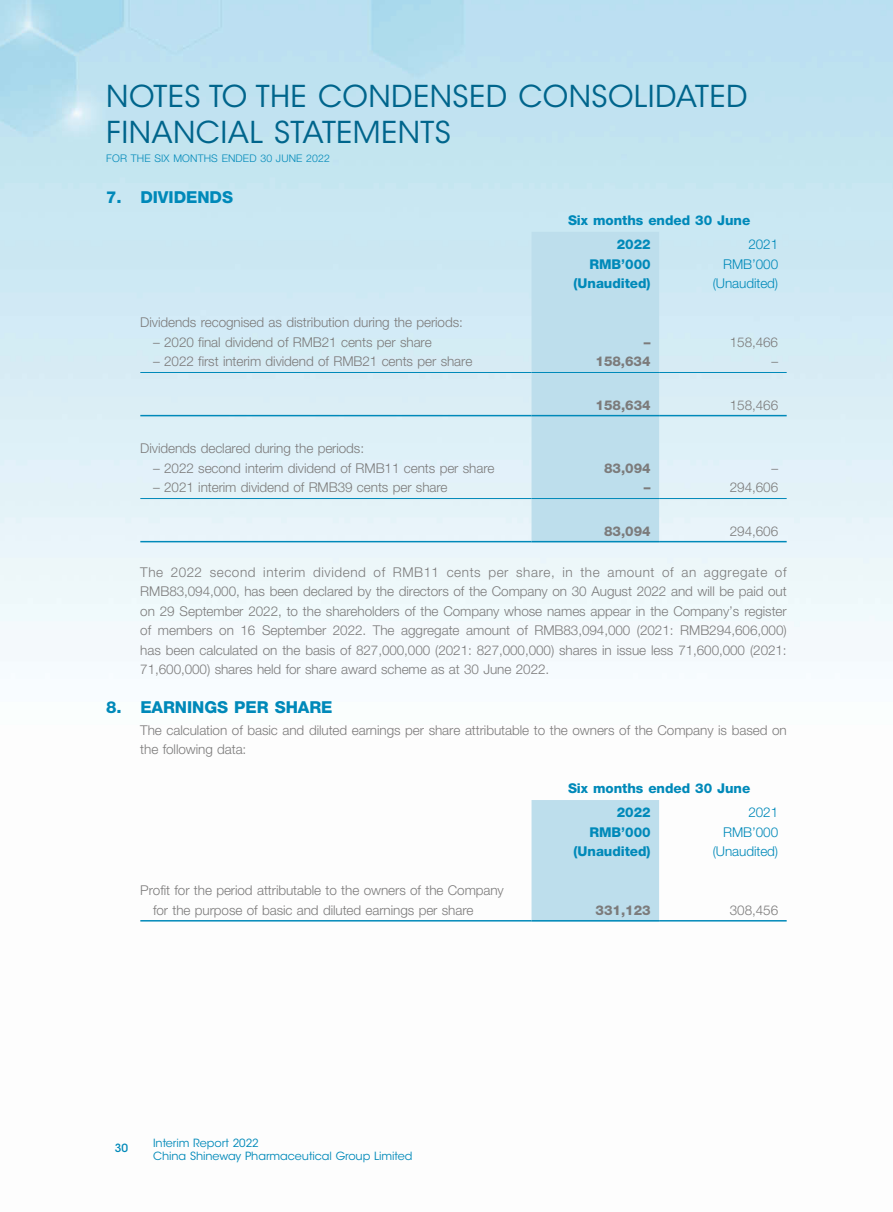
<style>
.page{position:relative;width:893px;height:1212px;background:#fff}
.page>*{position:absolute;margin:0;border:0;box-sizing:border-box;transform-origin:0 0}
.t1{font:30px/36px "ITC Avant Garde Std";letter-spacing:.015em;color:#00658c}
.t2{font:800 16.5px "Helvetica Neue LT Std";letter-spacing:-.005em;color:#0089b9}
.t3{font:300 13.5px/19.5px "Helvetica Neue LT Std";letter-spacing:-.005em;color:#7c7b7b}
.t4{font:800 13.5px/23.7px "Helvetica Neue LT Std";letter-spacing:-.005em;color:#0089b9}
.t5{font:300 13.5px "Helvetica Neue LT Std";letter-spacing:-.005em;color:#0089b9}
.t6{font:800 13.5px "Helvetica Neue LT Std";letter-spacing:-.005em;color:#7c7b7b}
.t7{font:11.25px/13.4px "ITC Avant Garde Std";letter-spacing:-.005em;color:#0089b9}
.t8{font:500 11.25px "ITC Avant Garde Std";color:#0089b9}
.t9{font:300 10.5px "Helvetica Neue LT Std";letter-spacing:.015em;color:#0089b9}
</style>
<div class="page">
<img style="left:0;top:0;width:893px;height:922px">
<div style="left:531px;top:232px;width:128px;height:309px;background:#bddeec"></div>
<hr style="left:140px;top:372px;width:391px;height:1px;background:#0089b9">
<hr style="left:531px;top:372px;width:128px;height:1px;background:#0089b9">
<hr style="left:659px;top:372px;width:128px;height:1px;background:#0089b9">
<hr style="left:140px;top:415px;width:391px;height:1px;background:#0089b9">
<hr style="left:531px;top:415px;width:128px;height:1px;background:#0089b9">
<hr style="left:659px;top:415px;width:128px;height:1px;background:#0089b9">
<hr style="left:140px;top:498px;width:391px;height:1px;background:#0089b9">
<hr style="left:531px;top:498px;width:128px;height:1px;background:#0089b9">
<hr style="left:659px;top:498px;width:128px;height:1px;background:#0089b9">
<hr style="left:140px;top:541px;width:391px;height:1px;background:#0089b9">
<hr style="left:531px;top:541px;width:128px;height:1px;background:#0089b9">
<hr style="left:659px;top:541px;width:128px;height:1px;background:#0089b9">
<div style="left:531px;top:800px;width:128px;height:120px;background:#bddeec"></div>
<hr style="left:140px;top:920px;width:391px;height:1px;background:#0089b9">
<hr style="left:531px;top:920px;width:128px;height:1px;background:#0089b9">
<hr style="left:659px;top:920px;width:128px;height:1px;background:#0089b9">
<h1 class="t1" style="left:106px;top:78px;width:643px">NOTES TO THE CONDENSED CONSOLIDATED<br>FINANCIAL STATEMENTS</h1>
<p class="t9" style="left:106px;top:152px;width:225px">FOR THE SIX MONTHS ENDED 30 JUNE 2022</p>
<p class="t2" style="left:106px;top:187px;width:128px">7. DIVIDENDS</p>
<p class="t4" style="left:617px;top:209px;width:135px;text-indent:-49px">Six months ended 30 June<br>2022</p>
<p class="t5" style="left:748px;top:236px;width:31px">2021</p>
<p class="t4" style="left:589px;top:252px;width:63px">RMB’000</p>
<p class="t5" style="left:723px;top:255px;width:57px">RMB’000</p>
<p class="t4" style="left:574px;top:271px;width:78px">(Unaudited)</p>
<p class="t5" style="left:713px;top:275px;width:67px">(Unaudited)</p>
<p class="t3" style="left:140px;top:312px;width:324px">Dividends recognised as distribution during the periods:</p>
<p class="t3" style="left:153px;top:332px;width:280px">– 2020 final dividend of RMB21 cents per share</p>
<p class="t6" style="left:644px;top:334px;width:8px">–</p>
<p class="t3" style="left:730px;top:332px;width:50px">158,466</p>
<p class="t3" style="left:153px;top:351px;width:321px">– 2022 first interim dividend of RMB21 cents per share</p>
<p class="t6" style="left:596px;top:353px;width:56px">158,634</p>
<p class="t3" style="left:771px;top:351px;width:8px">–</p>
<p class="t6" style="left:596px;top:397px;width:56px">158,634</p>
<p class="t3" style="left:730px;top:395px;width:50px">158,466</p>
<p class="t3" style="left:140px;top:438px;width:225px">Dividends declared during the periods:</p>
<p class="t3" style="left:153px;top:458px;width:343px">– 2022 second interim dividend of RMB11 cents per share</p>
<p class="t6" style="left:604px;top:460px;width:48px">83,094</p>
<p class="t3" style="left:771px;top:458px;width:8px">–</p>
<p class="t3" style="left:153px;top:477px;width:296px">– 2021 interim dividend of RMB39 cents per share</p>
<p class="t6" style="left:644px;top:479px;width:8px">–</p>
<p class="t3" style="left:730px;top:477px;width:50px">294,606</p>
<p class="t6" style="left:604px;top:523px;width:48px">83,094</p>
<p class="t3" style="left:730px;top:521px;width:50px">294,606</p>
<p class="t3" style="left:140px;top:562px;width:648px;text-align:justify">The 2022 second interim dividend of RMB11 cents per share, in the amount of an aggregate of RMB83,094,000, has been declared by the directors of the Company on 30 August 2022 and will be paid out on 29 September 2022, to the shareholders of the Company whose names appear in the Company’s register of members on 16 September 2022. The aggregate amount of RMB83,094,000 (2021: RMB294,606,000) has been calculated on the basis of 827,000,000 (2021: 827,000,000) shares in issue less 71,600,000 (2021:<br>71,600,000) shares held for share award scheme as at 30 June 2022.</p>
<p class="t2" style="left:106px;top:698px;width:228px">8. EARNINGS PER SHARE</p>
<p class="t3" style="left:140px;top:720px;width:648px">The calculation of basic and diluted earnings per share attributable to the owners of the Company is based on the following data:</p>
<p class="t4" style="left:617px;top:777px;width:135px;text-indent:-49px">Six months ended 30 June<br>2022</p>
<p class="t5" style="left:748px;top:804px;width:31px">2021</p>
<p class="t3" style="left:153px;top:880px;width:352px;text-indent:-13px">Profit for the period attributable to the owners of the Company for the purpose of basic and diluted earnings per share</p>
<p class="t4" style="left:589px;top:820px;width:63px">RMB’000</p>
<p class="t5" style="left:723px;top:824px;width:57px">RMB’000</p>
<p class="t4" style="left:574px;top:839px;width:78px">(Unaudited)</p>
<p class="t5" style="left:713px;top:843px;width:67px">(Unaudited)</p>
<p class="t6" style="left:596px;top:902px;width:56px">331,123</p>
<p class="t3" style="left:730px;top:900px;width:50px">308,456</p>
<p class="t8" style="left:115px;top:1141px;width:15px">30</p>
<p class="t7" style="left:153px;top:1136px;width:261px">Interim Report 2022<br>China Shineway Pharmaceutical Group Limited</p>
</div>
